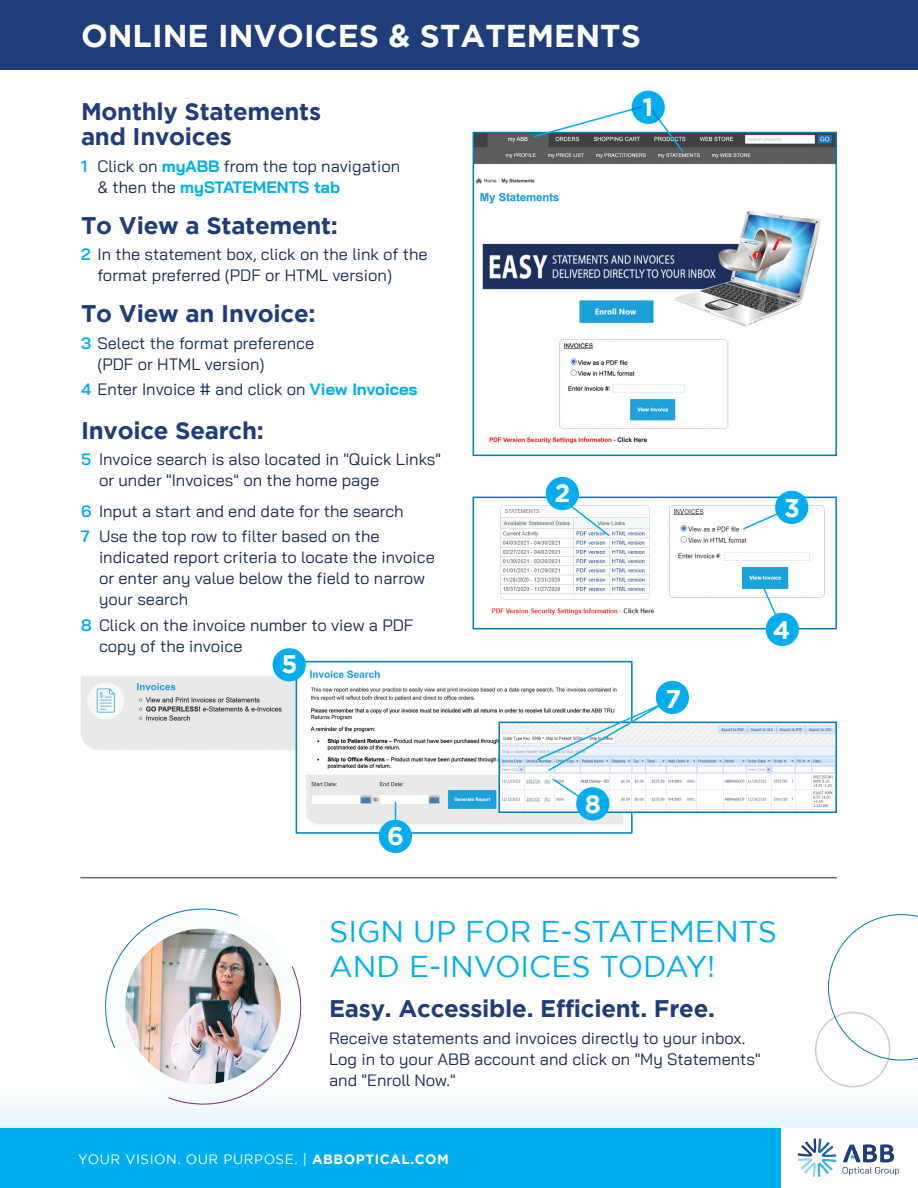
<style>
.page{position:relative;width:918px;height:1188px;background:#fff}
.page>*{position:absolute;margin:0;border:0;box-sizing:border-box;transform-origin:0 0}
.Page_Title{font:700 31.5px "Gotham";color:#fff}
.Page_Title-2{font:30px/34.5px "Gotham";color:#00aeef}
.Page_Title-3{font:700 25.5px "Gotham";color:#fff}
.Page_Subtitle{font:700 24px/25.5px "Gotham";letter-spacing:-.01em;color:#203d7b}
.Numbers_Body_Copy{font:16.5px/21px "Bai Jamjuree";color:#172857}
.Body_Copy{font:16.5px/21px "Bai Jamjuree";color:#172857}
.t1{font:13.5px "Gotham";letter-spacing:.04em;color:#fff}
.s1{font-weight:600;color:#00aeef}
.s2{font-weight:700;color:#00aeef}
.s3{font-weight:700}
</style>
<div class="page">
<svg style="left:0;top:1076px;width:918px;height:53px;fill:#f3fbfe"></svg>
<div style="left:815px;top:1012px;width:75px;height:75px;border:2px solid #ad88be;border-radius:50%"></div>
<svg style="left:828px;top:914px;width:90px;height:146px"></svg>
<img style="left:476px;top:135px;width:358px;height:309px">
<div style="left:473px;top:132px;width:364px;height:324px;border:2px solid #007cbb"></div>
<img style="left:491px;top:500px;width:334px;height:121px">
<div style="left:473px;top:497px;width:364px;height:132px;border:2px solid #007cbb"></div>
<svg style="left:532px;top:105px;width:111px;height:33px"></svg>
<svg style="left:651px;top:112px;width:34px;height:42px"></svg>
<img style="left:102px;top:908px;width:202px;height:209px">
<hr style="left:81px;top:877px;width:756px;height:1px;background:#172857">
<div style="left:0;top:1129px;width:782px;height:59px;background:#00aeef"></div>
<svg style="left:843px;top:1144px;width:56px;height:31px"></svg>
<svg style="left:797px;top:1138px;width:39px;height:39px"></svg>
<div style="left:632px;top:91px;width:33px;height:33px;background:#00aeef;border-radius:50%"></div>
<div style="left:775px;top:491px;width:33px;height:33px;background:#00aeef;border-radius:50%"></div>
<div style="left:0;top:0;width:918px;height:69px;background:#203d7b"></div>
<img style="left:81px;top:674px;width:215px;height:78px">
<img style="left:305px;top:669px;width:318px;height:162px">
<div style="left:296px;top:661px;width:337px;height:173px;border:2px solid #007cbb"></div>
<svg style="left:569px;top:504px;width:42px;height:33px"></svg>
<div style="left:546px;top:477px;width:33px;height:33px;background:#00aeef;border-radius:50%"></div>
<svg style="left:742px;top:511px;width:39px;height:20px"></svg>
<svg style="left:761px;top:585px;width:25px;height:50px"></svg>
<div style="left:766px;top:613px;width:33px;height:33px;background:#00aeef;border-radius:50%"></div>
<div style="left:379px;top:820px;width:33px;height:33px;background:#00aeef;border-radius:50%"></div>
<svg style="left:395px;top:802px;width:1px;height:18px"></svg>
<img style="left:501px;top:725px;width:333px;height:85px">
<div style="left:498px;top:722px;width:339px;height:91px;border:2px solid #007cbb"></div>
<svg style="left:536px;top:696px;width:142px;height:114px"></svg>
<div style="left:576px;top:787px;width:33px;height:33px;background:#00aeef;border-radius:50%"></div>
<div style="left:273px;top:648px;width:33px;height:33px;background:#00aeef;border-radius:50%"></div>
<div style="left:656px;top:681px;width:33px;height:33px;background:#00aeef;border-radius:50%"></div>
<p class="Page_Title" style="left:81px;top:17px;width:561px">ONLINE INVOICES &amp; STATEMENTS</p>
<p class="Page_Subtitle" style="left:81px;top:98px;width:242px">Monthly Statements and Invoices</p>
<p class="Numbers_Body_Copy" style="left:98px;top:155px;width:304px;text-indent:-16px"><span class="s1">1</span> Click on <span class="s2">myABB</span> from the top navigation &amp; then the <span class="s2">mySTATEMENTS tab</span></p>
<p class="Page_Subtitle" style="left:81px;top:212px;width:259px">To View a Statement:</p>
<p class="Numbers_Body_Copy" style="left:98px;top:244px;width:332px;text-indent:-16px"><span class="s1">2</span> In the statement box, click on the link of the format preferred (PDF or HTML version)</p>
<p class="Page_Subtitle" style="left:81px;top:301px;width:236px">To View an Invoice:</p>
<p class="Numbers_Body_Copy" style="left:98px;top:332px;width:218px;text-indent:-16px"><span class="s1">3</span> Select the format preference (PDF or HTML version)</p>
<p class="Numbers_Body_Copy" style="left:81px;top:379px;width:338px"><span class="s1">4</span> Enter Invoice # and click on <span class="s2">View Invoices</span></p>
<p class="Page_Subtitle" style="left:81px;top:417px;width:184px">Invoice Search:</p>
<p class="Numbers_Body_Copy" style="left:99px;top:449px;width:344px;text-indent:-18px"><span class="s1">5</span> Invoice search is also located in "Quick Links" or under "Invoices" on the home page</p>
<p class="Numbers_Body_Copy" style="left:81px;top:500px;width:324px"><span class="s1">6</span> Input a start and end date for the search</p>
<p class="Numbers_Body_Copy" style="left:99px;top:526px;width:337px;text-indent:-18px"><span class="s1">7</span> Use the top row to filter based on the indicated report criteria to locate the invoice or enter any value below the field to narrow your search</p>
<p class="Numbers_Body_Copy" style="left:99px;top:614px;width:316px;text-indent:-18px"><span class="s1">8</span> Click on the invoice number to view a PDF copy of the invoice</p>
<p class="Page_Title-3" style="left:281px;top:650px;width:18px">5</p>
<p class="Page_Title-3" style="left:643px;top:93px;width:12px">1</p>
<p class="Page_Title-3" style="left:555px;top:478px;width:17px">2</p>
<p class="Page_Title-3" style="left:665px;top:684px;width:17px">7</p>
<p class="Page_Title-3" style="left:387px;top:821px;width:18px">6</p>
<p class="Page_Title-3" style="left:585px;top:789px;width:18px">8</p>
<p class="Page_Title-3" style="left:784px;top:493px;width:17px">3</p>
<p class="Page_Title-3" style="left:773px;top:615px;width:19px">4</p>
<p class="Page_Title-2" style="left:329px;top:914px;width:449px">SIGN UP FOR E-STATEMENTS<br>AND E-INVOICES TODAY!</p>
<p class="Page_Subtitle" style="left:329px;top:995px;width:387px">Easy. Accessible. Efficient. Free.</p>
<p class="Body_Copy" style="left:329px;top:1028px;width:433px">Receive statements and invoices directly to your inbox.<br>Log in to your ABB account and click on "My Statements" and "Enroll Now."</p>
<p class="t1" style="left:78px;top:1151px;width:372px">YOUR VISION. OUR PURPOSE. | <span class="s3">ABBOPTICAL.COM</span></p>
</div>
